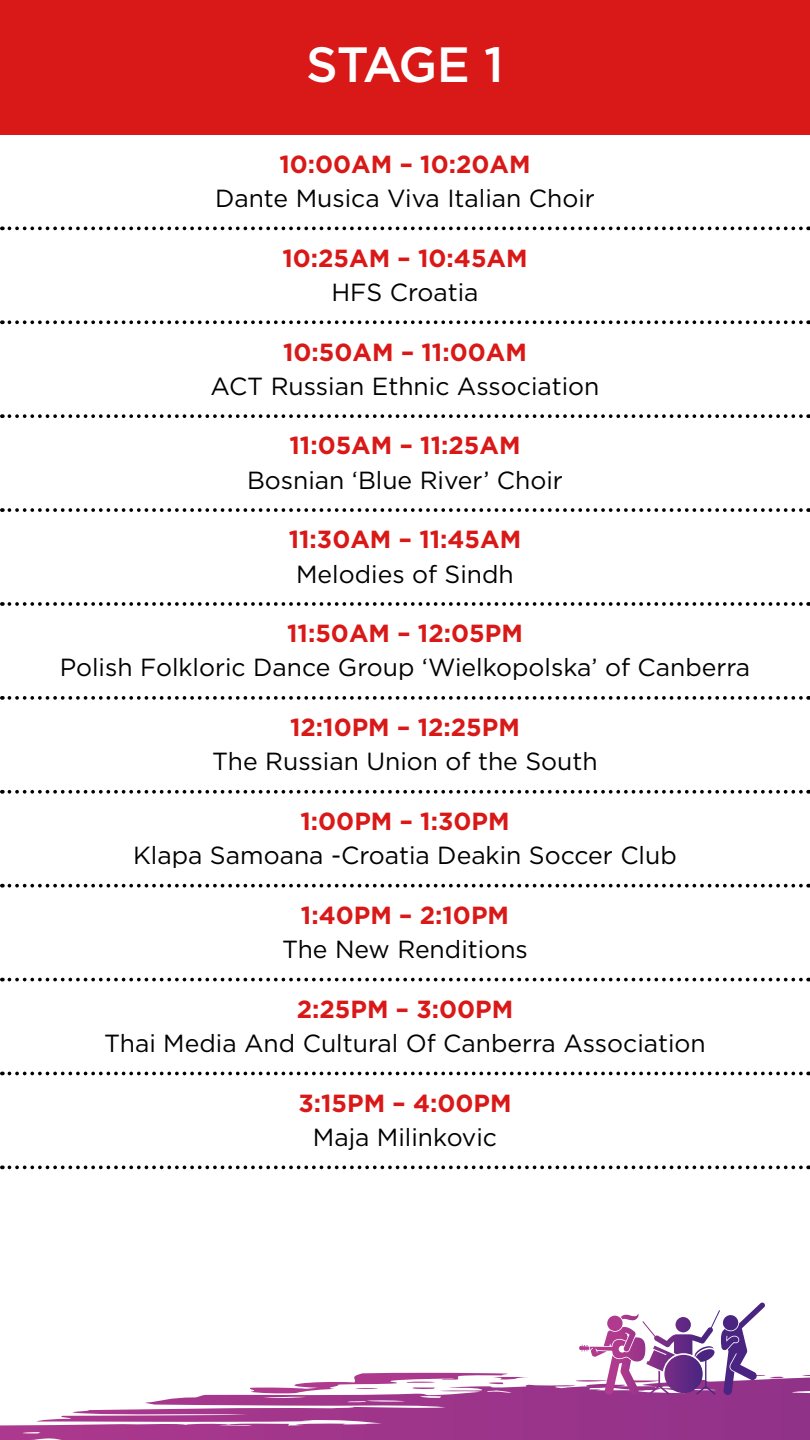
<style>
.page{position:relative;width:810px;height:1440px;background:#fff}
.page>*{position:absolute;margin:0;border:0;box-sizing:border-box;transform-origin:0 0}
.t1{font:500 49.5px "Gotham";letter-spacing:-.045em;color:#fff}
.Event_Text{font:24.75px "Gotham";color:#000}
.Time_Text{font:700 24.75px "Gotham";color:#d91918}
</style>
<div class="page">
<div style="left:0;top:0;width:810px;height:135px;background:#d91918"></div>
<svg style="left:0;top:1375px;width:810px;height:65px"></svg>
<svg style="left:247px;top:1373px;width:282px;height:21px"></svg>
<svg style="left:575px;top:1303px;width:212px;height:92px"></svg>
<svg style="left:9px;top:226px;width:800px;height:4px"></svg>
<svg style="left:9px;top:320px;width:800px;height:4px"></svg>
<svg style="left:9px;top:414px;width:800px;height:4px"></svg>
<svg style="left:9px;top:508px;width:800px;height:4px"></svg>
<svg style="left:9px;top:602px;width:800px;height:4px"></svg>
<svg style="left:9px;top:696px;width:800px;height:4px"></svg>
<svg style="left:9px;top:790px;width:800px;height:4px"></svg>
<svg style="left:9px;top:884px;width:800px;height:4px"></svg>
<svg style="left:9px;top:978px;width:800px;height:3px"></svg>
<svg style="left:9px;top:1072px;width:800px;height:3px"></svg>
<svg style="left:9px;top:1165px;width:800px;height:4px"></svg>
<p class="t1" style="left:306px;top:32px;width:199px">STAGE 1</p>
<p class="Time_Text" style="left:279px;top:148px;width:253px">10:00AM – 10:20AM</p>
<p class="Event_Text" style="left:215px;top:182px;width:381px">Dante Musica Viva Italian Choir</p>
<p class="Time_Text" style="left:282px;top:242px;width:247px">10:25AM – 10:45AM</p>
<p class="Event_Text" style="left:331px;top:276px;width:149px">HFS Croatia</p>
<p class="Time_Text" style="left:283px;top:335px;width:245px">10:50AM – 11:00AM</p>
<p class="Event_Text" style="left:211px;top:370px;width:390px">ACT Russian Ethnic Association</p>
<p class="Time_Text" style="left:289px;top:429px;width:233px">11:05AM – 11:25AM</p>
<p class="Event_Text" style="left:247px;top:464px;width:317px">Bosnian ‘Blue River’ Choir</p>
<p class="Time_Text" style="left:289px;top:523px;width:234px">11:30AM – 11:45AM</p>
<p class="Event_Text" style="left:296px;top:558px;width:219px">Melodies of Sindh</p>
<p class="Time_Text" style="left:287px;top:617px;width:237px">11:50AM – 12:05PM</p>
<p class="Event_Text" style="left:60px;top:652px;width:692px">Polish Folkloric Dance Group ‘Wielkopolska’ of Canberra</p>
<p class="Time_Text" style="left:290px;top:711px;width:231px">12:10PM – 12:25PM</p>
<p class="Event_Text" style="left:212px;top:746px;width:387px">The Russian Union of the South</p>
<p class="Time_Text" style="left:300px;top:805px;width:211px">1:00PM – 1:30PM</p>
<p class="Event_Text" style="left:133px;top:840px;width:545px">Klapa Samoana -Croatia Deakin Soccer Club</p>
<p class="Time_Text" style="left:301px;top:899px;width:210px">1:40PM – 2:10PM</p>
<p class="Event_Text" style="left:282px;top:934px;width:247px">The New Renditions</p>
<p class="Time_Text" style="left:297px;top:993px;width:218px">2:25PM – 3:00PM</p>
<p class="Event_Text" style="left:104px;top:1027px;width:603px">Thai Media And Cultural Of Canberra Association</p>
<p class="Time_Text" style="left:298px;top:1087px;width:215px">3:15PM – 4:00PM</p>
<p class="Event_Text" style="left:313px;top:1121px;width:186px">Maja Milinkovic</p>
</div>
